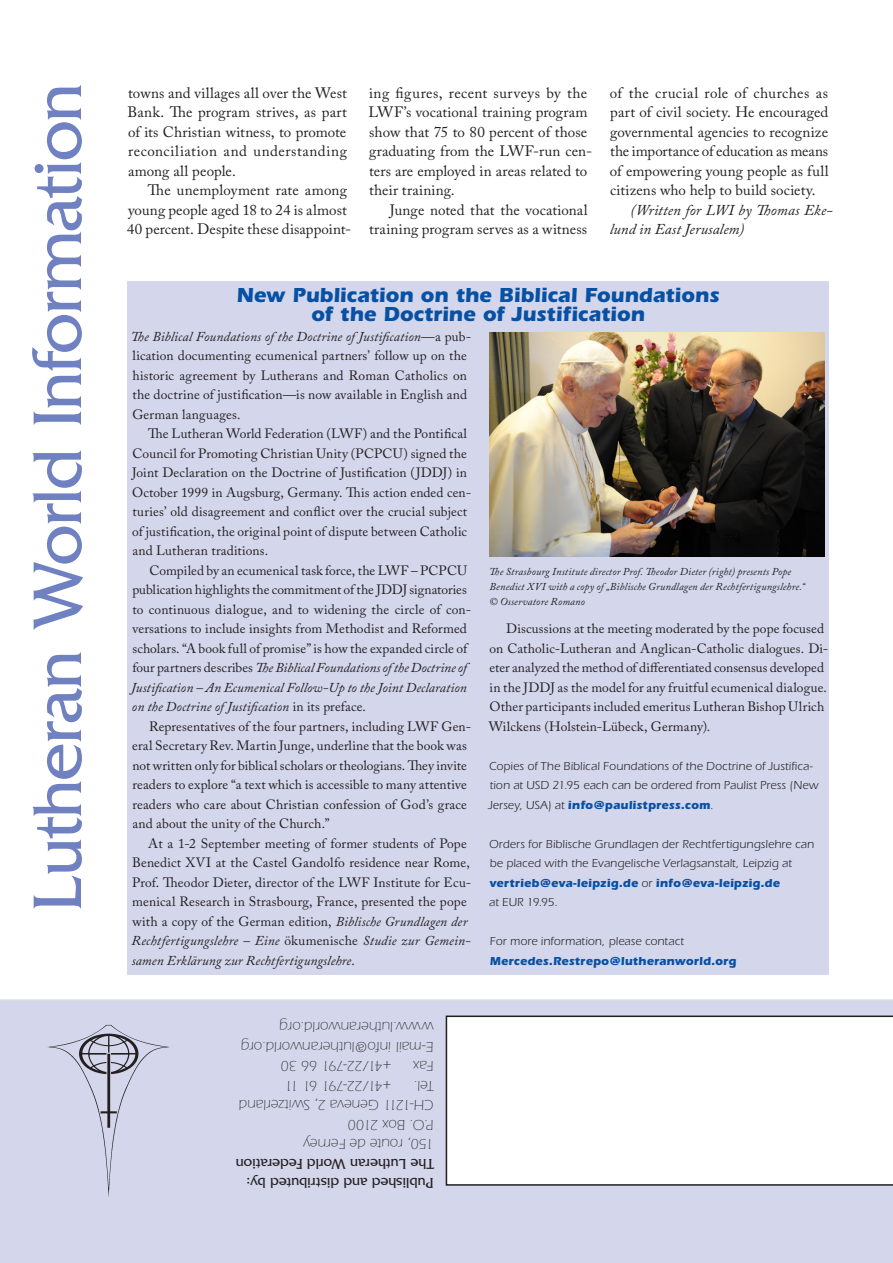
<style>
.page{position:relative;width:893px;height:1263px;background:#fff}
.page>*{position:absolute;margin:0;border:0;box-sizing:border-box;transform-origin:0 0}
.t1{font:72px "Friz Quadrata";letter-spacing:-.02em;color:#6f81c0}
.Box_title{font:700 21px/19.5px "Itc Eras";letter-spacing:-.005em;color:#0850a3;text-align:center}
.t2{font:15px/19.5px "Adobe Caslon Pro";letter-spacing:.01em;color:#231f20;text-align:justify}
.t3{font:300 15px/19.5px "Itc Eras";color:#231f20}
.t4{font:15px "Friz Quadrata";letter-spacing:-.005em;color:#231f20}
.t5{font:italic 15px/19.5px "Adobe Caslon Pro";letter-spacing:.005em;color:#231f20}
.t6{font:300 15px "Itc Eras";letter-spacing:-.085em;color:#231f20}
.t7{font:300 15px "Itc Eras";letter-spacing:-.025em;color:#231f20}
.Box{font:13.5px/19.5px "Adobe Caslon Pro";letter-spacing:.01em;color:#231f20}
.Box_first{font:13.5px/19.5px "Adobe Caslon Pro";letter-spacing:.01em;color:#231f20}
.Box_URL{font:12px/19.5px "Itc Eras";letter-spacing:.01em;color:#231f20}
.Box_URL-2{font:700 12px/19.5px "Itc Eras";letter-spacing:.015em;color:#0850a3}
.Captions{font:italic 10.5px/15px "Adobe Caslon Pro";letter-spacing:.015em;color:#231f20}
.s1{font-style:italic}
.s2{font-weight:700;color:#0850a3}
.s3{font-weight:400;color:#231f20}
</style>
<div class="page">
<div style="left:0;top:999px;width:893px;height:264px;background:#d4d7ec"></div>
<svg style="left:446px;top:1015px;width:447px;height:171px"></svg>
<img style="left:38px;top:1013px;width:141px;height:197px">
<div style="left:128px;top:282px;width:701px;height:693px;background:#d4d7ec"></div>
<img style="left:489px;top:333px;width:336px;height:223px">
<p class="t1" style="left:17px;top:912px;width:830px;rotate:-90deg">Lutheran World Information</p>
<p class="t2" style="left:128px;top:83px;width:221px">towns and villages all over the West Bank. The program strives, as part of its Christian witness, to promote reconciliation and understanding among all people.</p>
<p class="t2" style="left:127px;top:180px;width:226px;text-align:left;text-indent:21px">The unemployment rate among young people aged 18 to 24 is almost<br>40 percent. Despite these disappoint-</p>
<p class="t2" style="left:368px;top:83px;width:225px;text-align:left">ing figures, recent surveys by the<br>LWF’s vocational training program show that 75 to 80 percent of those graduating from the LWF-run cen&shy;ters are employed in areas related to their training.</p>
<p class="t2" style="left:369px;top:200px;width:220px;text-align:right">Junge noted that the vocational training program serves as a witness</p>
<p class="t2" style="left:610px;top:83px;width:220px">of the crucial role of churches as part of civil society. He encouraged governmental agencies to recognize the importance of education as means of empowering young people as full citizens who help to build society.</p>
<p class="t5" style="left:610px;top:200px;width:224px;text-indent:21px">(Written for LWI by Thomas Eke&shy;lund in East Jerusalem)</p>
<p class="Box_title" style="left:236px;top:285px;width:484px">New Publication on the Biblical Foundations of the Doctrine of Justification</p>
<p class="Box_first" style="left:131px;top:326px;width:342px"><span class="s1">The Biblical Foundations of the Doctrine of Justification</span>—a pub&shy;lication documenting ecumenical partners’ follow up on the historic agreement by Lutherans and Roman Catholics on the doctrine of justification—is now available in English and German languages.</p>
<p class="Box" style="left:132px;top:424px;width:341px;text-indent:16px">The Lutheran World Federation (LWF) and the Pontifical Council for Promoting Christian Unity (PCPCU) signed the Joint Declaration on the Doctrine of Justification (JDDJ) in October 1999 in Augsburg, Germany. This action ended cen&shy;turies’ old disagreement and conflict over the crucial subject of justification, the original point of dispute between Catholic and Lutheran traditions.</p>
<p class="Box" style="left:131px;top:560px;width:341px;text-indent:18px">Compiled by an ecumenical task force, the LWF – PCPCU publication highlights the commitment of the JDDJ signatories to continuous dialogue, and to widening the circle of con&shy;versations to include insights from Methodist and Reformed scholars. “A book full of promise” is how the expanded circle of four partners describes <span class="s1">The Biblical Foundations of the Doctrine of Justification – An Ecumenical Follow-Up to the Joint Declaration on the Doctrine of Justification</span> in its preface.</p>
<p class="Box" style="left:132px;top:716px;width:340px;text-indent:17px">Representatives of the four partners, including LWF Gen&shy;eral Secretary Rev. Martin Junge, underline that the book was not written only for biblical scholars or theologians. They invite readers to explore “a text which is accessible to many attentive readers who care about Christian confession of God’s grace and about the unity of the Church.”</p>
<p class="Box" style="left:131px;top:833px;width:341px;text-indent:17px">At a 1-2 September meeting of former students of Pope Benedict XVI at the Castel Gandolfo residence near Rome, Prof. Theodor Dieter, director of the LWF Institute for Ecu&shy;menical Research in Strasbourg, France, presented the pope with a copy of the German edition, <span class="s1">Biblische Grundlagen der Rechtfertigungslehre – Eine</span> ökumenische <span class="s1">Studie zur Gemein&shy;samen Erklärung zur Rechtfertigungslehre</span>.</p>
<p class="Captions" style="left:489px;top:564px;width:317px">The Strasbourg Institute director Prof. Theodor Dieter (right) presents Pope<br>Benedict XVI with a copy of „Biblische Grundlagen der Rechtfertigungslehre.“ © Osservatore Romano</p>
<p class="Box" style="left:489px;top:619px;width:341px;text-indent:17px">Discussions at the meeting moderated by the pope focused on Catholic-Lutheran and Anglican-Catholic dialogues. Di&shy;eter analyzed the method of differentiated consensus developed in the JDDJ as the model for any fruitful ecumenical dialogue.<br>Other participants included emeritus Lutheran Bishop Ulrich Wilckens (Holstein-Lübeck, Germany).</p>
<p class="Box_URL" style="left:488px;top:756px;width:332px">Copies of The Biblical Foundations of the Doctrine of Justifica&shy;tion at USD 21.95 each can be ordered from Paulist Press (New<br>Jersey, USA) at <span class="s2">info@paulistpress.com</span>.</p>
<p class="Box_URL" style="left:489px;top:834px;width:326px">Orders for Biblische Grundlagen der Rechtfertigungslehre can be placed with the Evangelische Verlagsanstalt, Leipzig at <span class="s2">vertrieb@eva-leipzig.de</span> or <span class="s2">info@eva-leipzig.de<br></span>at EUR 19.95.</p>
<p class="Box_URL-2" style="left:490px;top:931px;width:248px"><span class="s3">For more information, please contact<br></span>Mercedes.Restrepo@lutheranworld.org</p>
<p class="t3" style="left:434px;top:1076px;width:194px;rotate:-180deg">Fax<br>E-mail info@lutheranworld.org www.lutheranworld.org</p>
<p class="t7" style="left:391px;top:1074px;width:112px;rotate:-180deg">+41/22-791 66 30</p>
<p class="t6" style="left:391px;top:1094px;width:108px;rotate:-180deg">+41/22-791 61 11</p>
<p class="t3" style="left:434px;top:1095px;width:21px;rotate:-180deg">Tel.</p>
<p class="t3" style="left:434px;top:1154px;width:196px;rotate:-180deg">150, route de Ferney<br>P.O. Box 2100<br>CH-1211 Geneva 2, Switzerland</p>
<p class="t4" style="left:434px;top:1172px;width:199px;rotate:-180deg">The Lutheran World Federation</p>
<p class="t4" style="left:434px;top:1192px;width:189px;rotate:-180deg">Published and distributed by:</p>
</div>
